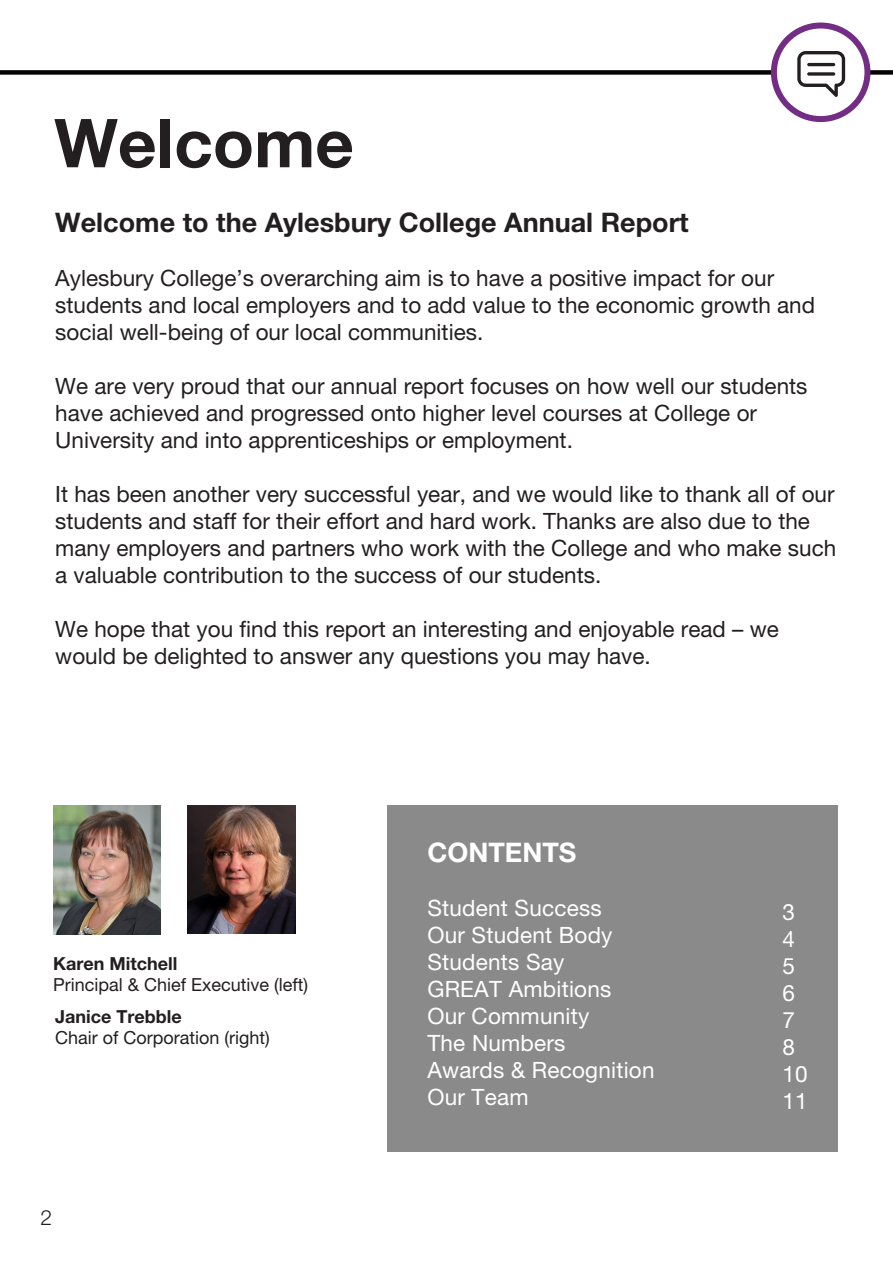
<style>
.page{position:relative;width:893px;height:1263px;background:#fff}
.page>*{position:absolute;margin:0;border:0;box-sizing:border-box;transform-origin:0 0}
.t1{font:700 67.5px "Helvetica Neue LT Pro";color:#231f20}
.t2{font:700 27px "Helvetica Neue LT Pro";color:#231f20}
.t3{font:700 27px "Helvetica Neue LT Pro";color:#fff}
.t4{font:22.5px/27px "Helvetica Neue LT Pro";color:#231f20}
.t5{font:22.5px/27px "Helvetica Neue LT Pro";letter-spacing:.01em;color:#fff}
.t6{font:300 21px "Helvetica Neue LT Pro";color:#231f20}
.t7{font:18px/21.6px "Helvetica Neue LT Pro";color:#231f20}
.t8{font:700 18px "Helvetica Neue LT Pro";color:#231f20}
.s1{font-weight:700}
</style>
<div class="page">
<div style="left:0;top:70px;width:893px;height:5px;background:#040503"></div>
<img style="left:187px;top:806px;width:109px;height:127px">
<div style="left:387px;top:805px;width:451px;height:346px;background:#8a8a8b"></div>
<img style="left:53px;top:806px;width:108px;height:129px">
<div style="left:774px;top:26px;width:93px;height:93px;background:#fff;border-radius:50%"></div>
<div style="left:771px;top:23px;width:99px;height:99px;border:6px solid #742d85;border-radius:50%"></div>
<svg style="left:797px;top:51px;width:48px;height:46px"></svg>
<hr style="left:807px;top:63px;width:28px;height:3px;background:#231f20;border-radius:2px">
<svg style="left:807px;top:72px;width:28px;height:4px"></svg>
<p class="t1" style="left:54px;top:101px;width:301px">Welcome</p>
<p class="t2" style="left:55px;top:206px;width:635px">Welcome to the Aylesbury College Annual Report</p>
<p class="t4" style="left:55px;top:264px;width:761px">Aylesbury College’s overarching aim is to have a positive impact for our students and local employers and to add value to the economic growth and social well-being of our local communities.</p>
<p class="t4" style="left:55px;top:372px;width:754px">We are very proud that our annual report focuses on how well our students have achieved and progressed onto higher level courses at College or<br>University and into apprenticeships or employment.</p>
<p class="t4" style="left:55px;top:480px;width:782px">It has been another very successful year, and we would like to thank all of our students and staff for their effort and hard work. Thanks are also due to the many employers and partners who work with the College and who make such a valuable contribution to the success of our students.</p>
<p class="t4" style="left:55px;top:615px;width:725px">We hope that you find this report an interesting and enjoyable read – we would be delighted to answer any questions you may have.</p>
<p class="t8" style="left:53px;top:952px;width:126px">Karen Mitchell</p>
<p class="t7" style="left:53px;top:974px;width:256px">Principal &amp; Chief Executive (left)</p>
<p class="t7" style="left:55px;top:1005px;width:216px"><span class="s1">Janice Trebble<br></span>Chair of Corporation (right)</p>
<p class="t6" style="left:40px;top:1204px;width:13px">2</p>
<p class="t3" style="left:427px;top:836px;width:151px">CONTENTS</p>
<p class="t5" style="left:427px;top:894px;width:176px">Student Success</p>
<p class="t5" style="left:427px;top:921px;width:187px">Our Student Body</p>
<p class="t5" style="left:427px;top:948px;width:139px">Students Say</p>
<p class="t5" style="left:427px;top:975px;width:186px">GREAT Ambitions</p>
<p class="t5" style="left:427px;top:1002px;width:163px">Our Community</p>
<p class="t5" style="left:427px;top:1029px;width:140px">The Numbers</p>
<p class="t5" style="left:427px;top:1056px;width:229px">Awards &amp; Recognition<br>Our Team</p>
<p class="t5" style="left:782px;top:898px;width:14px">3</p>
<p class="t5" style="left:782px;top:925px;width:14px">4</p>
<p class="t5" style="left:782px;top:952px;width:14px">5</p>
<p class="t5" style="left:782px;top:979px;width:14px">6</p>
<p class="t5" style="left:782px;top:1006px;width:14px">7</p>
<p class="t5" style="left:782px;top:1033px;width:14px">8</p>
<p class="t5" style="left:782px;top:1060px;width:27px">10</p>
<p class="t5" style="left:782px;top:1087px;width:27px">11</p>
</div>
